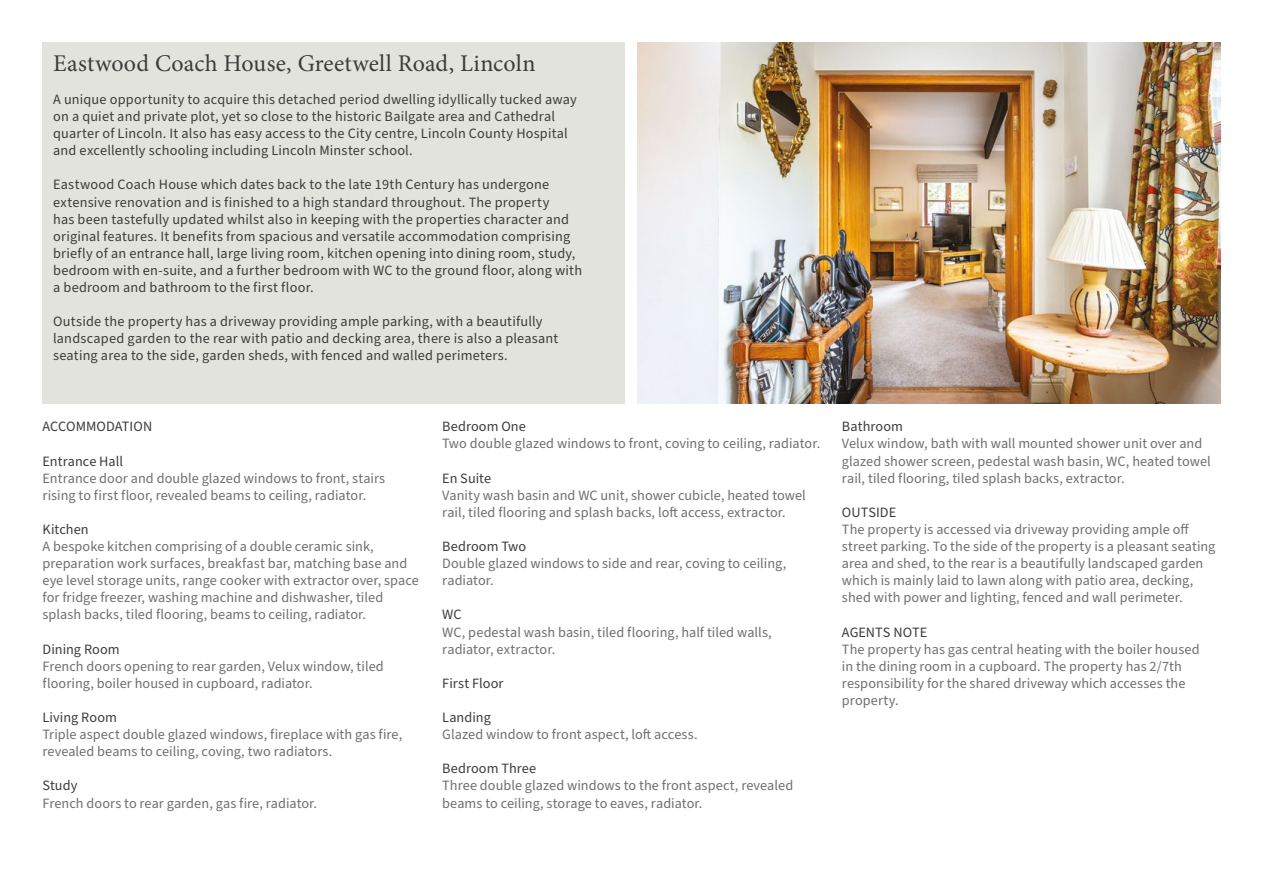
<style>
.page{position:relative;width:1263px;height:893px;background:#fff}
.page>*{position:absolute;margin:0;border:0;box-sizing:border-box;transform-origin:0 0}
.t1{font:24px "Minion Pro";letter-spacing:.005em;color:#3c3c3b}
.t2{font:14.25px/17.1px "Source Sans Pro";letter-spacing:.005em;color:#706f6f}
.t3{font:14.25px/17.1px "Source Sans Pro";letter-spacing:.015em;color:#3c3c3b}
</style>
<div class="page">
<div style="left:43px;top:43px;width:582px;height:361px;background:#e3e3de"></div>
<img style="left:638px;top:43px;width:582px;height:361px">
<h1 class="t1" style="left:53px;top:47px;width:484px">Eastwood Coach House, Greetwell Road, Lincoln</h1>
<p class="t3" style="left:53px;top:91px;width:525px">A unique opportunity to acquire this detached period dwelling idyllically tucked away on a quiet and private plot, yet so close to the historic Bailgate area and Cathedral quarter of Lincoln. It also has easy access to the City centre, Lincoln County Hospital and excellently schooling including Lincoln Minster school.</p>
<p class="t3" style="left:53px;top:177px;width:530px">Eastwood Coach House which dates back to the late 19th Century has undergone extensive renovation and is finished to a high standard throughout. The property<br>has been tastefully updated whilst also in keeping with the properties character and original features. It benefits from spacious and versatile accommodation comprising briefly of an entrance hall, large living room, kitchen opening into dining room, study, bedroom with en-suite, and a further bedroom with WC to the ground floor, along with a bedroom and bathroom to the first floor.</p>
<p class="t3" style="left:53px;top:313px;width:507px">Outside the property has a driveway providing ample parking, with a beautifully landscaped garden to the rear with patio and decking area, there is also a pleasant seating area to the side, garden sheds, with fenced and walled perimeters.</p>
<p class="t3" style="left:43px;top:418px;width:111px">ACCOMMODATION</p>
<p class="t3" style="left:43px;top:453px;width:82px">Entrance Hall</p>
<p class="t2" style="left:43px;top:470px;width:344px">Entrance door and double glazed windows to front, stairs rising to first floor, revealed beams to ceiling, radiator.</p>
<p class="t3" style="left:43px;top:521px;width:48px">Kitchen</p>
<p class="t2" style="left:43px;top:538px;width:378px">A bespoke kitchen comprising of a double ceramic sink, preparation work surfaces, breakfast bar, matching base and eye level storage units, range cooker with extractor over, space for fridge freezer, washing machine and dishwasher, tiled splash backs, tiled flooring, beams to ceiling, radiator.</p>
<p class="t3" style="left:43px;top:641px;width:79px">Dining Room</p>
<p class="t2" style="left:43px;top:658px;width:343px">French doors opening to rear garden, Velux window, tiled flooring, boiler housed in cupboard, radiator.</p>
<p class="t3" style="left:43px;top:709px;width:76px">Living Room</p>
<p class="t2" style="left:43px;top:726px;width:361px">Triple aspect double glazed windows, fireplace with gas fire, revealed beams to ceiling, coving, two radiators.</p>
<p class="t3" style="left:43px;top:778px;width:37px">Study</p>
<p class="t2" style="left:43px;top:795px;width:276px">French doors to rear garden, gas fire, radiator.</p>
<p class="t3" style="left:442px;top:418px;width:85px">Bedroom One</p>
<p class="t2" style="left:442px;top:436px;width:379px">Two double glazed windows to front, coving to ceiling, radiator.</p>
<p class="t3" style="left:442px;top:470px;width:50px">En Suite</p>
<p class="t2" style="left:442px;top:487px;width:365px">Vanity wash basin and WC unit, shower cubicle, heated towel rail, tiled flooring and splash backs, loft access, extractor.</p>
<p class="t3" style="left:442px;top:538px;width:85px">Bedroom Two</p>
<p class="t2" style="left:442px;top:555px;width:346px">Double glazed windows to side and rear, coving to ceiling, radiator.</p>
<p class="t3" style="left:442px;top:607px;width:21px">WC</p>
<p class="t2" style="left:442px;top:624px;width:331px">WC, pedestal wash basin, tiled flooring, half tiled walls, radiator, extractor.</p>
<p class="t3" style="left:442px;top:675px;width:63px">First Floor</p>
<p class="t3" style="left:442px;top:709px;width:50px">Landing</p>
<p class="t2" style="left:442px;top:726px;width:257px">Glazed window to front aspect, loft access.</p>
<p class="t3" style="left:442px;top:760px;width:95px">Bedroom Three</p>
<p class="t2" style="left:442px;top:778px;width:352px">Three double glazed windows to the front aspect, revealed beams to ceiling, storage to eaves, radiator.</p>
<p class="t3" style="left:842px;top:418px;width:62px">Bathroom</p>
<p class="t2" style="left:842px;top:436px;width:370px">Velux window, bath with wall mounted shower unit over and glazed shower screen, pedestal wash basin, WC, heated towel rail, tiled flooring, tiled splash backs, extractor.</p>
<p class="t3" style="left:842px;top:504px;width:56px">OUTSIDE</p>
<p class="t2" style="left:842px;top:521px;width:375px">The property is accessed via driveway providing ample off street parking. To the side of the property is a pleasant seating area and shed, to the rear is a beautifully landscaped garden which is mainly laid to lawn along with patio area, decking, shed with power and lighting, fenced and wall perimeter.</p>
<p class="t3" style="left:842px;top:624px;width:87px">AGENTS NOTE</p>
<p class="t2" style="left:842px;top:641px;width:359px">The property has gas central heating with the boiler housed in the dining room in a cupboard. The property has 2/7th responsibility for the shared driveway which accesses the property.</p>
</div>
